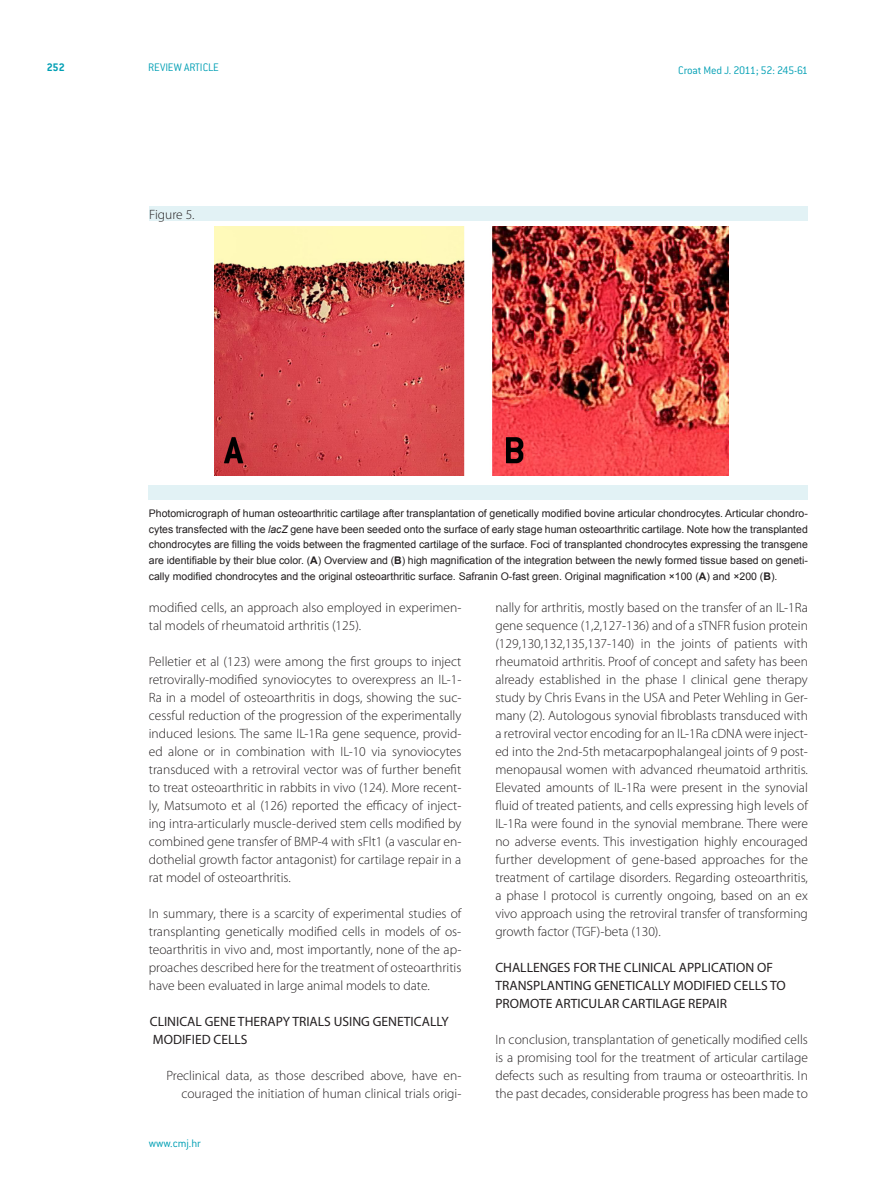
<style>
.page{position:relative;width:893px;height:1191px;background:#fff}
.page>*{position:absolute;margin:0;border:0;box-sizing:border-box;transform-origin:0 0}
.t1{font:300 13.5px/18px "Myriad Pro";color:#231f20;text-align:justify}
.t2{font:13.5px/18px "Myriad Pro";color:#231f20}
.t3{font:300 12px "ITC Conduit LTCE";letter-spacing:-.015em;color:#009fb4}
.t4{font:700 12px "ITC Conduit LTCE";color:#009fb4}
.t5{font:10.5px/15.8px "Arial";color:#231f20;text-align:justify}
.s1{font-style:italic}
.s2{font-weight:700}
</style>
<div class="page">
<img style="left:215px;top:227px;width:513px;height:249px">
<div style="left:149px;top:206px;width:659px;height:15px;background:#e2f2f5"></div>
<div style="left:149px;top:485px;width:659px;height:15px;background:#e2f2f5"></div>
<p class="t4" style="left:47px;top:60px;width:19px">252</p>
<p class="t3" style="left:148px;top:61px;width:72px">REVIEW ARTICLE</p>
<p class="t3" style="left:678px;top:63px;width:131px">Croat Med J. 2011; 52: 245-61</p>
<p class="t1" style="left:149px;top:205px;width:47px">Figure 5.</p>
<p class="t5" style="left:149px;top:505px;width:661px">Photomicrograph of human osteoarthritic cartilage after transplantation of genetically modified bovine articular chondrocytes. Articular chondro&shy;cytes transfected with the <span class="s1">lacZ</span> gene have been seeded onto the surface of early stage human osteoarthritic cartilage. Note how the transplanted chondrocytes are filling the voids between the fragmented cartilage of the surface. Foci of transplanted chondrocytes expressing the transgene are identifiable by their blue color. (<span class="s2">A</span>) Overview and (<span class="s2">B</span>) high magnification of the integration between the newly formed tissue based on geneti&shy;cally modified chondrocytes and the original osteoarthritic surface. Safranin O-fast green. Original magnification ×100 (<span class="s2">A</span>) and ×200 (<span class="s2">B</span>).</p>
<p class="t1" style="left:149px;top:598px;width:314px">modified cells, an approach also employed in experimen&shy;tal models of rheumatoid arthritis (125).</p>
<p class="t1" style="left:149px;top:652px;width:314px">Pelletier et al (123) were among the first groups to inject retrovirally-modified synoviocytes to overexpress an IL-1- Ra in a model of osteoarthritis in dogs, showing the suc&shy;cessful reduction of the progression of the experimentally induced lesions. The same IL-1Ra gene sequence, provid&shy;ed alone or in combination with IL-10 via synoviocytes transduced with a retroviral vector was of further benefit to treat osteoarthritic in rabbits in vivo (124). More recent&shy;ly, Matsumoto et al (126) reported the efficacy of inject&shy;ing intra-articularly muscle-derived stem cells modified by combined gene transfer of BMP-4 with sFlt1 (a vascular en&shy;dothelial growth factor antagonist) for cartilage repair in a rat model of osteoarthritis.</p>
<p class="t1" style="left:149px;top:904px;width:314px">In summary, there is a scarcity of experimental studies of transplanting genetically modified cells in models of os&shy;teoarthritis in vivo and, most importantly, none of the ap&shy;proaches described here for the treatment of osteoarthritis have been evaluated in large animal models to date.</p>
<p class="t2" style="left:150px;top:1012px;width:301px">CLINICAL GENE THERAPY TRIALS USING GENETICALLY<br>MODIFIED CELLS</p>
<p class="t1" style="left:166px;top:1066px;width:297px;text-align:right">Preclinical data, as those described above, have en&shy;couraged the initiation of human clinical trials origi-</p>
<p class="t3" style="left:149px;top:1136px;width:54px">www.cmj.hr</p>
<p class="t1" style="left:495px;top:598px;width:314px">nally for arthritis, mostly based on the transfer of an IL-1Ra gene sequence (1,2,127-136) and of a sTNFR fusion protein (129,130,132,135,137-140) in the joints of patients with rheumatoid arthritis. Proof of concept and safety has been already established in the phase I clinical gene therapy study by Chris Evans in the USA and Peter Wehling in Ger&shy;many (2). Autologous synovial fibroblasts transduced with a retroviral vector encoding for an IL-1Ra cDNA were inject&shy;ed into the 2nd-5th metacarpophalangeal joints of 9 post&shy;menopausal women with advanced rheumatoid arthritis.<br>Elevated amounts of IL-1Ra were present in the synovial fluid of treated patients, and cells expressing high levels of IL-1Ra were found in the synovial membrane. There were no adverse events. This investigation highly encouraged further development of gene-based approaches for the treatment of cartilage disorders. Regarding osteoarthritis, a phase I protocol is currently ongoing, based on an ex vivo approach using the retroviral transfer of transforming growth factor (TGF)-beta (130).</p>
<p class="t2" style="left:495px;top:958px;width:292px">CHALLENGES FOR THE CLINICAL APPLICATION OF<br>TRANSPLANTING GENETICALLY MODIFIED CELLS TO<br>PROMOTE ARTICULAR CARTILAGE REPAIR</p>
<p class="t1" style="left:495px;top:1030px;width:314px">In conclusion, transplantation of genetically modified cells is a promising tool for the treatment of articular cartilage defects such as resulting from trauma or osteoarthritis. In the past decades, considerable progress has been made to</p>
</div>
